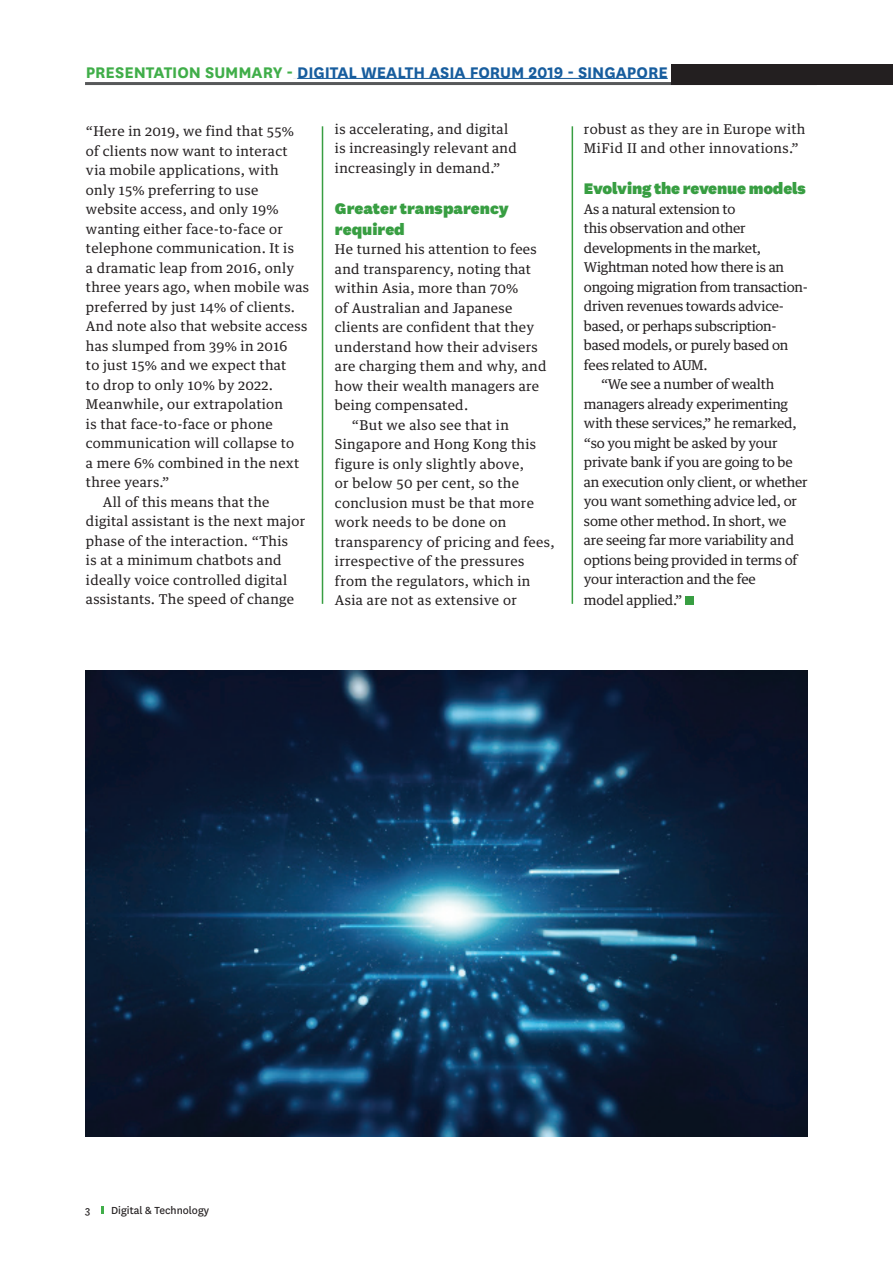
<style>
.page{position:relative;width:893px;height:1263px;background:#fff}
.page>*{position:absolute;margin:0;border:0;box-sizing:border-box;transform-origin:0 0}
.t1{font:700 18px "National";letter-spacing:-.005em;color:#175d9e}
.t2{font:900 18px/21px "National";letter-spacing:-.005em;color:#389e42}
.t3{font:13.5px/19.5px "Guardian Text Egyp";letter-spacing:.02em;color:#231f20}
.t4{font:13.5px "Guardian Text Egyp";letter-spacing:-.015em;color:#231f20}
.t5{font:13.5px "Guardian Text Egyp";letter-spacing:-.02em;color:#231f20}
.t6{font:13.5px "Guardian Text Egyp";letter-spacing:-.025em;color:#231f20}
.t7{font:12px "National";color:#231f20}
.s1{color:#40ae49}
</style>
<div class="page">
<svg style="left:101px;top:1206px;width:2px;height:8px"></svg>
<hr style="left:85px;top:82px;width:732px;height:3px;background:#57585a">
<div style="left:672px;top:64px;width:221px;height:21px;background:#231f20"></div>
<hr style="left:297px;top:78px;width:371px;height:1px;background:#175d9e">
<div style="left:685px;top:597px;width:8px;height:8px;background:#389e42"></div>
<hr style="left:322px;top:126px;width:1px;height:478px;background:#389e42">
<hr style="left:572px;top:126px;width:1px;height:478px;background:#389e42">
<img style="left:85px;top:671px;width:723px;height:466px">
<h1 class="t1" style="left:86px;top:60px;width:583px"><span class="s1">PRESENTATION SUMMARY -</span> DIGITAL WEALTH ASIA FORUM 2019 - SINGAPORE</h1>
<p class="t3" style="left:86px;top:120px;width:209px">“Here in 2019, we find that 55%</p>
<p class="t3" style="left:86px;top:140px;width:203px">of clients now want to interact</p>
<p class="t3" style="left:86px;top:159px;width:194px">via mobile applications, with</p>
<p class="t3" style="left:86px;top:179px;width:174px">only 15% preferring to use</p>
<p class="t3" style="left:86px;top:198px;width:194px">website access, and only 19%</p>
<p class="t3" style="left:86px;top:218px;width:198px">wanting either face-to-face or</p>
<p class="t3" style="left:86px;top:237px;width:210px">telephone communication. It is</p>
<p class="t3" style="left:86px;top:257px;width:210px">a dramatic leap from 2016, only</p>
<p class="t3" style="left:86px;top:276px;width:225px">three years ago, when mobile was</p>
<p class="t3" style="left:86px;top:296px;width:211px">preferred by just 14% of clients.</p>
<p class="t3" style="left:86px;top:315px;width:223px">And note also that website access</p>
<p class="t3" style="left:86px;top:335px;width:203px">has slumped from 39% in 2016</p>
<p class="t3" style="left:86px;top:354px;width:202px">to just 15% and we expect that</p>
<p class="t3" style="left:86px;top:374px;width:189px">to drop to only 10% by 2022.</p>
<p class="t3" style="left:86px;top:393px;width:199px">Meanwhile, our extrapolation</p>
<p class="t3" style="left:86px;top:413px;width:188px">is that face-to-face or phone</p>
<p class="t3" style="left:86px;top:432px;width:210px">communication will collapse to</p>
<p class="t3" style="left:86px;top:452px;width:215px">a mere 6% combined in the next</p>
<p class="t3" style="left:86px;top:471px;width:85px">three years.”</p>
<p class="t3" style="left:103px;top:491px;width:168px">All of this means that the</p>
<p class="t3" style="left:86px;top:510px;width:221px">digital assistant is the next major</p>
<p class="t3" style="left:86px;top:530px;width:204px">phase of the interaction. “This</p>
<p class="t3" style="left:86px;top:549px;width:197px">is at a minimum chatbots and</p>
<p class="t3" style="left:86px;top:569px;width:203px">ideally voice controlled digital</p>
<p class="t3" style="left:86px;top:588px;width:209px">assistants. The speed of change</p>
<p class="t3" style="left:335px;top:118px;width:183px">is accelerating, and digital is increasingly relevant and increasingly in demand.”</p>
<h1 class="t2" style="left:335px;top:196px;width:175px">Greater transparency required</h1>
<p class="t3" style="left:335px;top:238px;width:203px">He turned his attention to fees</p>
<p class="t3" style="left:335px;top:258px;width:198px">and transparency, noting that</p>
<p class="t3" style="left:335px;top:277px;width:185px">within Asia, more than 70%</p>
<p class="t3" style="left:335px;top:297px;width:179px">of Australian and Japanese</p>
<p class="t3" style="left:335px;top:316px;width:201px">clients are confident that they</p>
<p class="t3" style="left:335px;top:336px;width:204px">understand how their advisers</p>
<p class="t3" style="left:335px;top:355px;width:213px">are charging them and why, and</p>
<p class="t3" style="left:335px;top:375px;width:206px">how their wealth managers are</p>
<p class="t3" style="left:335px;top:394px;width:135px">being compensated.</p>
<p class="t3" style="left:352px;top:414px;width:159px">“But we also see that in</p>
<p class="t3" style="left:335px;top:433px;width:203px">Singapore and Hong Kong this</p>
<p class="t3" style="left:335px;top:453px;width:190px">figure is only slightly above,</p>
<p class="t3" style="left:335px;top:472px;width:186px">or below 50 per cent, so the</p>
<p class="t3" style="left:335px;top:492px;width:201px">conclusion must be that more</p>
<p class="t3" style="left:335px;top:511px;width:173px">work needs to be done on</p>
<p class="t3" style="left:335px;top:531px;width:221px">transparency of pricing and fees,</p>
<p class="t3" style="left:335px;top:550px;width:191px">irrespective of the pressures</p>
<p class="t3" style="left:335px;top:570px;width:197px">from the regulators, which in</p>
<p class="t3" style="left:335px;top:589px;width:183px">Asia are not as extensive or</p>
<p class="t3" style="left:584px;top:118px;width:223px">robust as they are in Europe with<br>MiFid II and other innovations.”</p>
<h1 class="t2" style="left:584px;top:177px;width:223px">Evolving the revenue models</h1>
<p class="t5" style="left:584px;top:197px;width:153px">As a natural extension to</p>
<p class="t5" style="left:584px;top:217px;width:163px">this observation and other</p>
<p class="t5" style="left:584px;top:236px;width:179px">developments in the market,</p>
<p class="t5" style="left:584px;top:256px;width:202px">Wightman noted how there is an</p>
<p class="t5" style="left:584px;top:275px;width:225px">ongoing migration from transaction-</p>
<p class="t5" style="left:584px;top:295px;width:202px">driven revenues towards advice-</p>
<p class="t5" style="left:584px;top:314px;width:194px">based, or perhaps subscription-</p>
<p class="t5" style="left:584px;top:334px;width:206px">based models, or purely based on</p>
<p class="t6" style="left:584px;top:353px;width:125px">fees related to AUM.</p>
<p class="t4" style="left:601px;top:373px;width:175px">“We see a number of wealth</p>
<p class="t4" style="left:584px;top:392px;width:205px">managers already experimenting</p>
<p class="t4" style="left:584px;top:412px;width:214px">with these services,” he remarked,</p>
<p class="t4" style="left:584px;top:431px;width:195px">“so you might be asked by your</p>
<p class="t4" style="left:584px;top:451px;width:210px">private bank if you are going to be</p>
<p class="t4" style="left:584px;top:470px;width:225px">an execution only client, or whether</p>
<p class="t4" style="left:584px;top:490px;width:215px">you want something advice led, or</p>
<p class="t4" style="left:584px;top:509px;width:204px">some other method. In short, we</p>
<p class="t4" style="left:584px;top:529px;width:212px">are seeing far more variability and</p>
<p class="t4" style="left:584px;top:548px;width:215px">options being provided in terms of</p>
<p class="t4" style="left:584px;top:568px;width:173px">your interaction and the fee</p>
<p class="t4" style="left:584px;top:589px;width:100px">model applied.”</p>
<p class="t7" style="left:85px;top:1202px;width:7px">3</p>
<p class="t7" style="left:111px;top:1202px;width:99px">Digital &amp; Technology</p>
</div>
